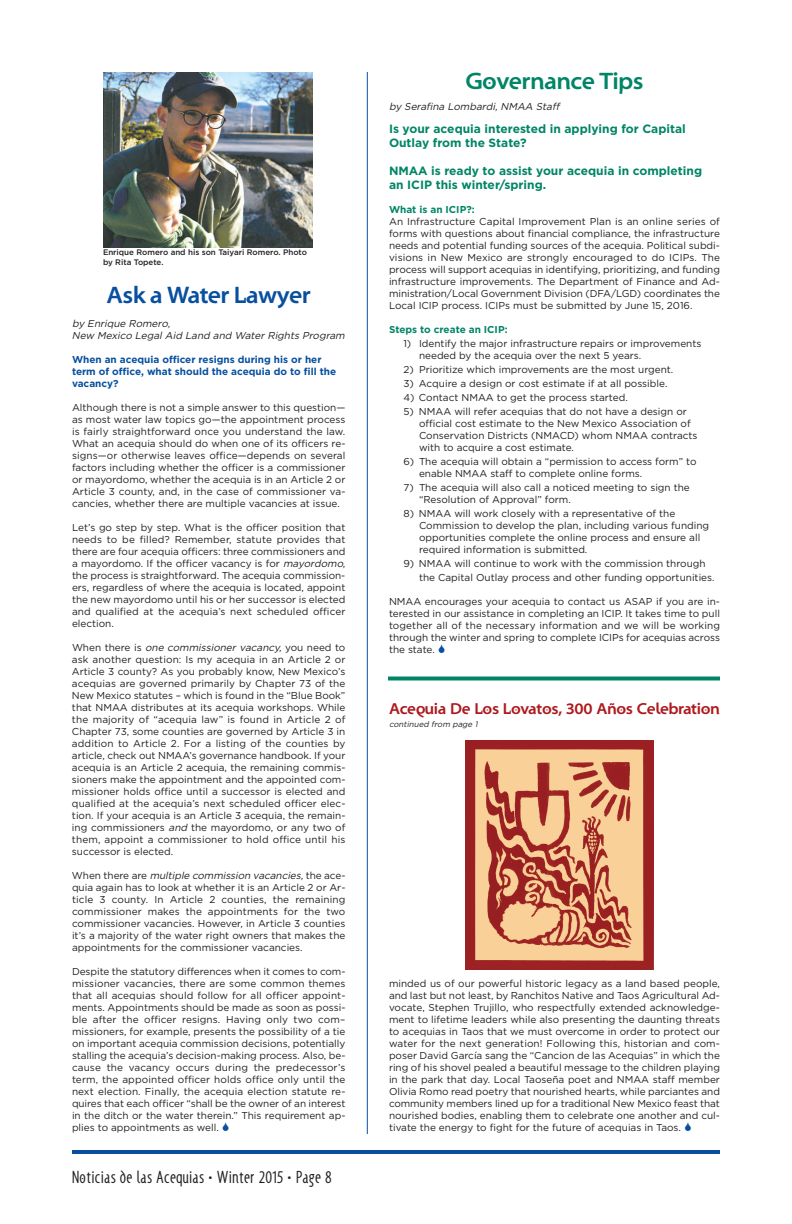
<style>
.page{position:relative;width:792px;height:1224px;background:#fff}
.page>*{position:absolute;margin:0;border:0;box-sizing:border-box;transform-origin:0 0}
.t1{font:700 24px "Santana";letter-spacing:-.025em;color:#08509f}
.t2{font:700 24px "Santana";letter-spacing:-.025em;color:#008566}
.t3{font:condensed 18px "Santana";letter-spacing:.05em;color:#231f20}
.t4{font:700 16px "Santana";letter-spacing:-.025em;color:#ad191e}
.t5{font:700 12px/14px "Gotham";color:#008566}
.t6{font:10px/12px "Gotham";color:#231f20;text-align:justify}
.t7{font:700 10px/12px "Gotham";color:#08509f}
.t8{font:italic 10px/12px "Gotham";color:#231f20}
.t9{font:700 10px "Gotham";color:#008566}
.t10{font:500 8px/9.6px "Gotham";color:#231f20}
.t11{font:italic 8px "Gotham";color:#231f20}
.s1{font-style:italic}
</style>
<div class="page">
<hr style="left:72px;top:1150px;width:648px;height:4px;background:#08509f">
<img style="left:103px;top:72px;width:209px;height:175px">
<hr style="left:367px;top:72px;width:1px;height:1062px;background:#08509f">
<img style="left:465px;top:740px;width:189px;height:229px">
<svg style="left:388px;top:676px;width:332px;height:4px"></svg>
<p class="t10" style="left:103px;top:248px;width:206px">Enrique Romero and his son Taiyari Romero. Photo by Rita Topete.</p>
<h1 class="t1" style="left:107px;top:287px;width:206px">Ask a Water Lawyer</h1>
<p class="t8" style="left:72px;top:319px;width:276px">by Enrique Romero,<br>New Mexico Legal Aid Land and Water Rights Program</p>
<p class="t7" style="left:72px;top:355px;width:266px">When an acequia officer resigns during his or her term of office, what should the acequia do to fill the vacancy?</p>
<p class="t6" style="left:72px;top:403px;width:275px">Although there is not a simple answer to this question— as most water law topics go—the appointment process is fairly straightforward once you understand the law.<br>What an acequia should do when one of its officers re&shy;signs—or otherwise leaves office—depends on several factors including whether the officer is a commissioner or mayordomo, whether the acequia is in an Article 2 or Article 3 county, and, in the case of commissioner va&shy;cancies, whether there are multiple vacancies at issue.</p>
<p class="t6" style="left:72px;top:523px;width:277px;text-align:left">Let’s go step by step. What is the officer position that needs to be filled? Remember, statute provides that there are four acequia officers: three commissioners and a mayordomo. If the officer vacancy is for <span class="s1">mayordomo, </span>the process is straightforward. The acequia commission&shy;ers, regardless of where the acequia is located, appoint the new mayordomo until his or her successor is elected and qualified at the acequia’s next scheduled officer election.</p>
<p class="t6" style="left:72px;top:643px;width:275px">W h e n t h e re i s <span class="s1">one commissioner vacancy,</span> yo u n e e d t o ask another question: Is my acequia in an Article 2 or Article 3 county? As you probably know, New Mexico’s acequias are governed primarily by Chapter 73 of the New Mexico statutes – which is found in the “Blue Book” that NMAA distributes at its acequia workshops. While the majority of “acequia law” is found in Article 2 of Chapter 73, some counties are governed by Article 3 in addition to Article 2. For a listing of the counties by article, check out NMAA’s governance handbook. If your acequia is an Article 2 acequia, the remaining commis&shy;sioners make the appointment and the appointed com&shy;missioner holds office until a successor is elected and qualified at the acequia’s next scheduled officer elec&shy;tion. If your acequia is an Article 3 acequia, the remain&shy;ing commissioners <span class="s1">and</span> the mayordomo, or any two of them, appoint a commissioner to hold office until his successor is elected.</p>
<p class="t6" style="left:72px;top:871px;width:275px">W h e n t h e re a re <span class="s1">multiple commission vacancies,</span> t h e a c e - quia again has to look at whether it is an Article 2 or Ar&shy;ticle 3 county. In Article 2 counties, the remaining commissioner makes the appointments for the two commissioner vacancies. However, in Article 3 counties it’s a majority of the water right owners that makes the appointments for the commissioner vacancies.</p>
<p class="t6" style="left:72px;top:967px;width:275px">Despite the statutory differences when it comes to com&shy;missioner vacancies, there are some common themes that all acequias should follow for all officer appoint&shy;ments. Appointments should be made as soon as possi&shy;ble after the officer resigns. Having only two com– missioners, for example, presents the possibility of a tie on important acequia commission decisions, potentially stalling the acequia’s decision-making process. Also, be&shy;cause the vacancy occurs during the predecessor’s term, the appointed officer holds office only until the next election. Finally, the acequia election statute re&shy;quires that each officer “shall be the owner of an interest in the ditch or the water therein.” This requirement ap&shy;plies to appointments as well.</p>
<h2 class="t3" style="left:72px;top:1170px;width:261px">Noticias de las Acequias • Winter 2015 • Page 8</h2>
<h1 class="t2" style="left:465px;top:73px;width:180px">Governance Tips</h1>
<p class="t8" style="left:389px;top:101px;width:174px">by Serafina Lombardi, NMAA Staff</p>
<p class="t5" style="left:389px;top:123px;width:298px">Is your acequia interested in applying for Capital<br>Outlay from the State?</p>
<p class="t5" style="left:389px;top:165px;width:315px">NMAA is ready to assist your acequia in completing an ICIP this winter/spring.</p>
<p class="t9" style="left:389px;top:206px;width:87px">What is an ICIP?:</p>
<p class="t6" style="left:389px;top:216px;width:333px">An Infrastructure Capital Improvement Plan is an online series of forms with questions about financial compliance, the infrastructure needs and potential funding sources of the acequia. Political subdi&shy;visions in New Mexico are strongly encouraged to do ICIPs. The process will support acequias in identifying, prioritizing, and funding infrastructure improvements. The Department of Finance and Ad&shy;ministration/Local Government Division (DFA/LGD) coordinates the Local ICIP process. ICIPs must be submitted by June 15, 2016.</p>
<p class="t9" style="left:389px;top:326px;width:120px">Steps to create an ICIP:</p>
<p class="t6" style="left:419px;top:338px;width:284px;text-indent:-16px">1) Identify the major infrastructure repairs or improvements needed by the acequia over the next 5 years.</p>
<p class="t6" style="left:403px;top:364px;width:271px">2) Prioritize which improvements are the most urgent.</p>
<p class="t6" style="left:403px;top:378px;width:266px">3) Acquire a design or cost estimate if at all possible.</p>
<p class="t6" style="left:403px;top:392px;width:226px">4) Contact NMAA to get the process started.</p>
<p class="t6" style="left:419px;top:406px;width:280px;text-align:left;text-indent:-16px">5) NMAA will refer acequias that do not have a design or official cost estimate to the New Mexico Association of Conservation Districts (NMACD) whom NMAA contracts with to acquire a cost estimate.</p>
<p class="t6" style="left:419px;top:456px;width:279px;text-indent:-16px">6) The acequia will obtain a “permission to access form” to enable NMAA staff to complete online forms.</p>
<p class="t6" style="left:419px;top:482px;width:272px;text-indent:-16px">7) The acequia will also call a noticed meeting to sign the “Resolution of Approval” form.</p>
<p class="t6" style="left:419px;top:508px;width:292px;text-align:left;text-indent:-16px">8) NMAA will work closely with a representative of the Commission to develop the plan, including various funding opportunities complete the online process and ensure all required information is submitted.</p>
<p class="t6" style="left:419px;top:557px;width:297px;line-height:14px;text-indent:-16px">9) NMAA will continue to work with the commission through the Capital Outlay process and other funding opportunities.</p>
<p class="t6" style="left:389px;top:596px;width:333px">NMAA encourages your acequia to contact us ASAP if you are in&shy;terested in our assistance in completing an ICIP. It takes time to pull together all of the necessary information and we will be working through the winter and spring to complete ICIPs for acequias across the state.</p>
<h3 class="t4" style="left:389px;top:703px;width:333px">Acequia De Los Lovatos, 300 Años Celebration</h3>
<p class="t11" style="left:389px;top:721px;width:92px">continued from page 1</p>
<p class="t6" style="left:389px;top:978px;width:333px">minded us of our powerful historic legacy as a land based people, and last but not least, by Ranchitos Native and Taos Agricultural Ad&shy;vocate, Stephen Trujillo, who respectfully extended acknowledge&shy;ment to lifetime leaders while also presenting the daunting threats to acequias in Taos that we must overcome in order to protect our water for the next generation! Following this, historian and com&shy;poser David García sang the “Cancion de las Acequias” in which the ring of his shovel pealed a beautiful message to the children playing in the park that day. Local Taoseña poet and NMAA staff member Olivia Romo read poetry that nourished hearts, while parciantes and community members lined up for a traditional New Mexico feast that nourished bodies, enabling them to celebrate one another and cul&shy;tivate the energy to fight for the future of acequias in Taos.</p>
</div>
